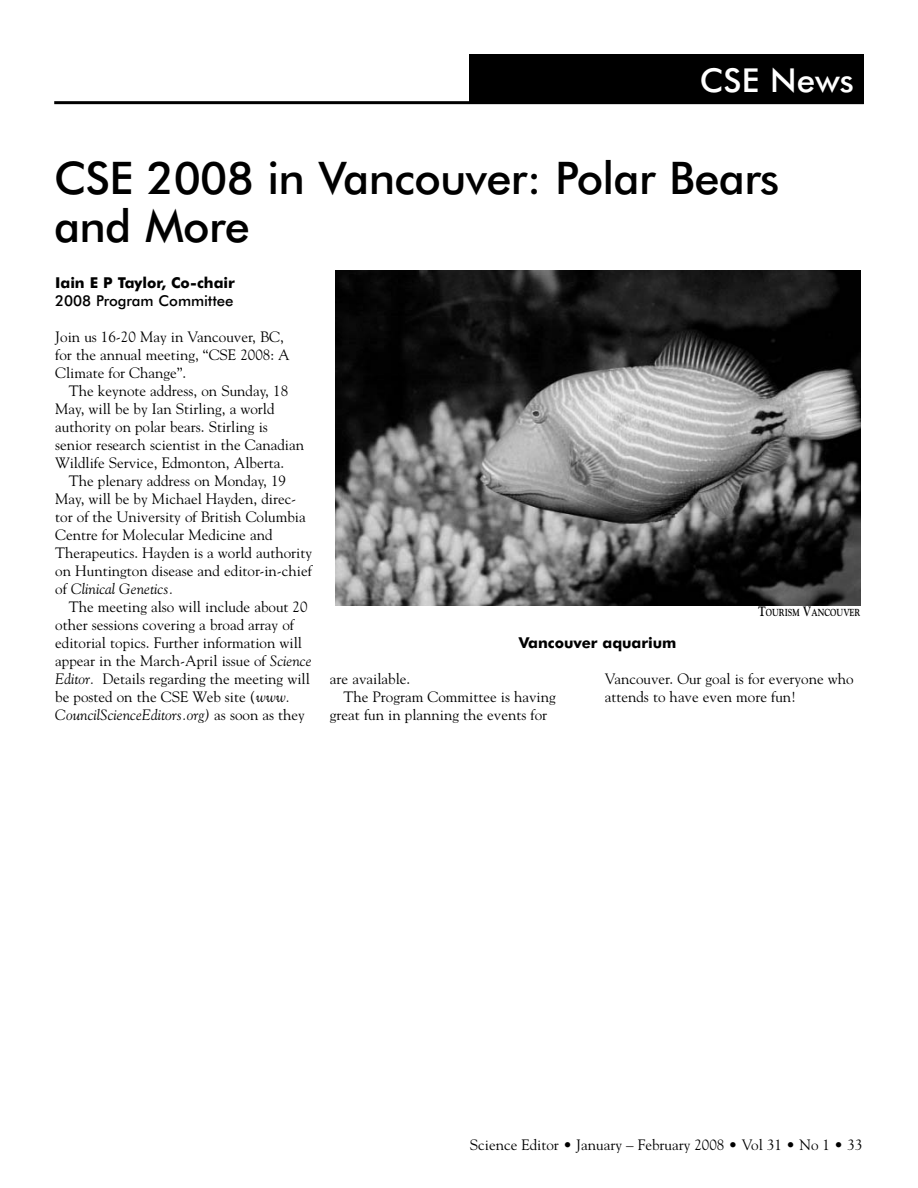
<style>
.page{position:relative;width:918px;height:1188px;background:#fff}
.page>*{position:absolute;margin:0;border:0;box-sizing:border-box;transform-origin:0 0}
.t1{font:500 45px/48px "Futura BT";letter-spacing:-.015em;color:#000}
.t2{font:500 33px "Futura BT";color:#fff}
.t3{font:15px/18px "Goudy";color:#000}
.t4{font:700 15px "Futura BT";letter-spacing:-.005em;color:#000}
.t5{font:500 15px "Futura BT";letter-spacing:-.005em;color:#000}
.t6{font:700 10.2px "Goudy";color:#000;scale:.8 1}
.s1{font-style:italic}
.s2{font-size:13.5px}
</style>
<div class="page">
<div style="left:470px;top:54px;width:394px;height:50px;background:#000"></div>
<hr style="left:54px;top:101px;width:810px;height:3px;background:#000">
<img style="left:336px;top:270px;width:525px;height:336px">
<h2 class="t2" style="left:700px;top:66px;width:155px">CSE News</h2>
<h1 class="t1" style="left:54px;top:158px;width:727px">CSE 2008 in Vancouver: Polar Bears and More</h1>
<p class="t4" style="left:55px;top:276px;width:181px">Iain E P Taylor, Co-chair</p>
<p class="t5" style="left:55px;top:294px;width:180px">2008 Program Committee</p>
<p class="t3" style="left:55px;top:329px;width:236px">Join us 16-20 May in Vancouver, BC, for the annual meeting, “CSE 2008: A<br>Climate for Change”.</p>
<p class="t3" style="left:55px;top:383px;width:250px;text-indent:14px">The keynote address, on Sunday, 18<br>May, will be by Ian Stirling, a world authority on polar bears. Stirling is senior research scientist in the Canadian Wildlife Service, Edmonton, Alberta.</p>
<p class="t3" style="left:55px;top:473px;width:258px;text-indent:14px">The plenary address on Monday, 19<br>May, will be by Michael Hayden, direc&shy;tor of the University of British Columbia Centre for Molecular Medicine and Therapeutics. Hayden is a world authority on Huntington disease and editor-in-chief of <span class="s1">Clinical Genetics.</span></p>
<p class="t3" style="left:55px;top:599px;width:258px;text-indent:14px">The meeting also will include about 20 other sessions covering a broad array of editorial topics. Further information will appear in the March-April issue of <span class="s1">Science Editor.</span> Details regarding the meeting will be posted on the CSE Web site (<span class="s1">www.<br>CouncilScienceEditors.org)</span> as soon as they</p>
<p class="t4" style="left:519px;top:636px;width:159px">Vancouver aquarium</p>
<p class="t6" style="left:758px;top:608px;width:129px"><span class="s2">T</span>OURISM <span class="s2">V</span>ANCOUVER</p>
<p class="t3" style="left:330px;top:671px;width:82px">are available.</p>
<p class="t3" style="left:343px;top:689px;width:214px">The Program Committee is having</p>
<p class="t3" style="left:330px;top:707px;width:219px">great fun in planning the events for</p>
<p class="t3" style="left:605px;top:671px;width:251px">Vancouver. Our goal is for everyone who attends to have even more fun!</p>
<p class="t3" style="left:470px;top:1136px;width:394px">Science Editor • January – February 2008 • Vol 31 • No 1 • 33</p>
</div>
